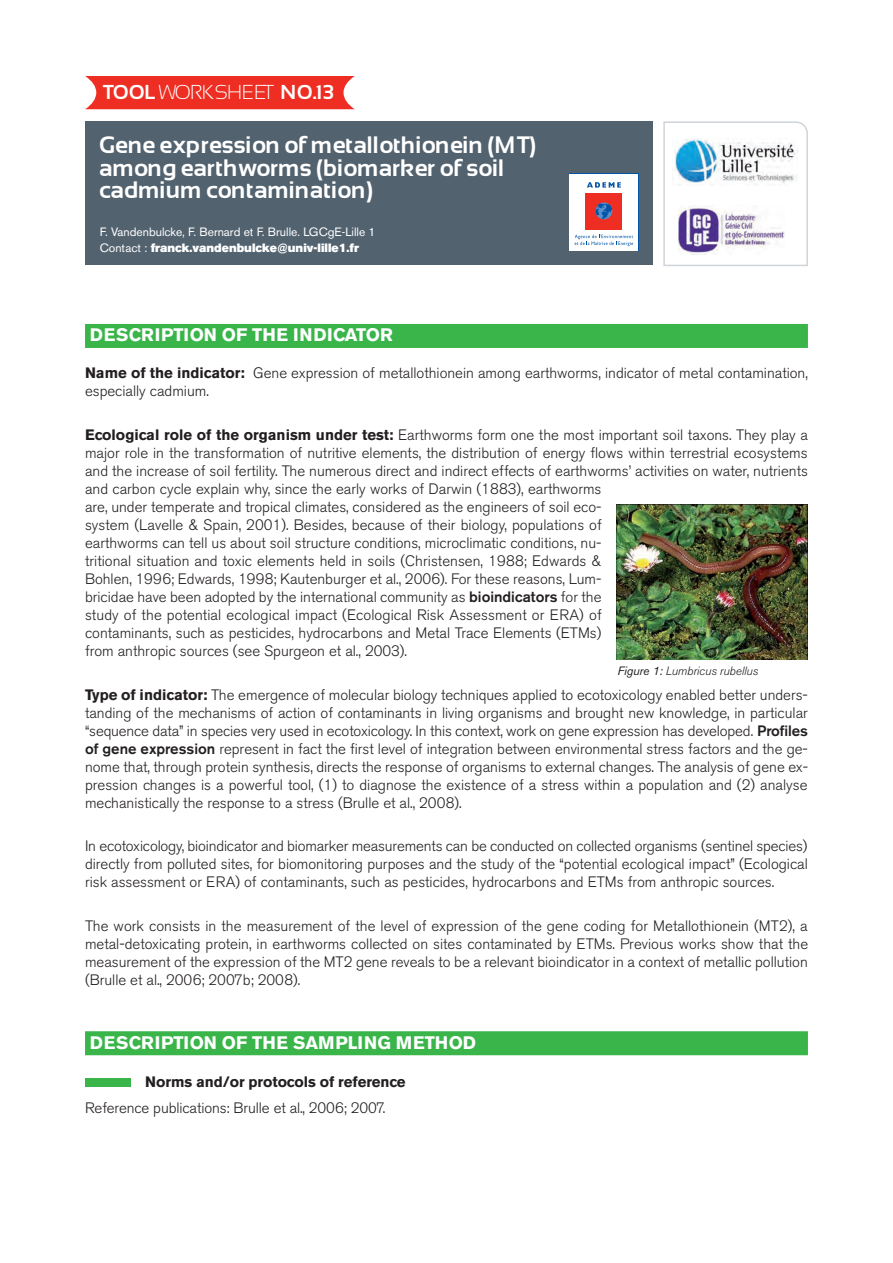
<style>
.page{position:relative;width:893px;height:1263px;background:#fff}
.page>*{position:absolute;margin:0;border:0;box-sizing:border-box;transform-origin:0 0}
.t1{font:700 23.85px/22.8px "Sansation";letter-spacing:.005em;color:#fff}
.t2{font:700 20.1px "Sansation";color:#fff}
.t3{font:700 18px "Akzidenz Grotesk BE";letter-spacing:.01em;color:#fff}
.t4{font:300 15px/18px "Akzidenz Grotesk BE";color:#231f20;text-align:justify}
.t5{font:700 15px "Akzidenz Grotesk BE";letter-spacing:-.005em;color:#231f20}
.t6{font:12px "Akzidenz Grotesk BE";color:#fff}
.t7{font:12px "Akzidenz Grotesk BE Super";color:#fff}
.t8{font:italic 300 12px "Akzidenz Grotesk BE";color:#231f20}
.s1{font-weight:300}
.s2{font-family:"Akzidenz Grotesk BE"}
.s3{font-weight:700}
.s4{font-weight:500}
.s5{font-weight:400}
</style>
<div class="page">
<div style="left:85px;top:121px;width:567px;height:144px;background:#52626f"></div>
<svg style="left:663px;top:121px;width:145px;height:145px"></svg>
<div style="left:569px;top:174px;width:69px;height:77px;background:#fff"></div>
<div style="left:586px;top:193px;width:36px;height:37px;background:#ee2e22"></div>
<svg style="left:595px;top:203px;width:17px;height:16px"></svg>
<svg style="left:587px;top:182px;width:34px;height:6px"></svg>
<svg style="left:575px;top:234px;width:58px;height:12px"></svg>
<div style="left:85px;top:324px;width:723px;height:24px;background:#3ab54a"></div>
<div style="left:85px;top:1031px;width:723px;height:24px;background:#3ab54a"></div>
<div style="left:85px;top:1078px;width:45px;height:9px;background:#3ab54a"></div>
<img style="left:679px;top:205px;width:105px;height:49px">
<img style="left:672px;top:138px;width:126px;height:48px">
<img style="left:617px;top:504px;width:191px;height:155px">
<div style="left:85px;top:76px;width:270px;height:33px;background:#ee2e22"></div>
<h2 class="t2" style="left:103px;top:80px;width:233px">TOOL<span class="s1">WORKSHEET</span> NO.13</h2>
<h1 class="t1" style="left:100px;top:133px;width:439px">Gene expression of metallothionein (MT) among earthworms (biomarker of soil cadmium contamination)</h1>
<p class="t6" style="left:100px;top:227px;width:277px">F. Vandenbulcke, F. Bernard et F. Brulle. LGCgE-Lille 1</p>
<p class="t7" style="left:100px;top:243px;width:261px"><span class="s2">Contact :</span> franck.vandenbulcke@univ-lille1.fr</p>
<p class="t3" style="left:90px;top:328px;width:304px">DESCRIPTION OF THE INDICATOR</p>
<p class="t4" style="left:85px;top:365px;width:724px"><span class="s3">Name of the indicator:</span> Gene expression of metallothionein among earthworms, indicator of metal contamination, especially cadmium.</p>
<p class="t4" style="left:85px;top:427px;width:724px;text-align:left"><span class="s3">Ecological role of the organism under test:</span> Earthworms form one the most important soil taxons. They play a major role in the transformation of nutritive elements, the distribution of energy flows within terrestrial ecosystems and the increase of soil fertility. The numerous direct and indirect effects of earthworms’ activities on water, nutrients and carbon cycle explain why, since the early works of Darwin (1883), earthworms<br>are, under temperate and tropical climates, considered as the engineers of soil eco-<br>system (Lavelle &amp; Spain, 2001). Besides, because of their biology, populations of<br>earthworms can tell us about soil structure conditions, microclimatic conditions, nu-<br>tritional situation and toxic elements held in soils (Christensen, 1988; Edwards &amp;<br>Bohlen, 1996; Edwards, 1998; Kautenburger et al., 2006). For these reasons, Lum-<br>bricidae have been adopted by the international community as <span class="s4">bioindicators</span> for the<br>study of the potential ecological impact (Ecological Risk Assessment or ERA) of<br>contaminants, such as pesticides, hydrocarbons and Metal Trace Elements (ETMs)<br>from anthropic sources (see Spurgeon et al., 2003).</p>
<p class="t4" style="left:85px;top:686px;width:724px"><span class="s3">Type of indicator:</span> The emergence of molecular biology techniques applied to ecotoxicology enabled better unders&shy;tanding of the mechanisms of action of contaminants in living organisms and brought new knowledge, in particular “sequence data” in species very used in ecotoxicology. In this context, work on gene expression has developed. <span class="s4">Profiles of gene expression</span> represent in fact the first level of integration between environmental stress factors and the ge&shy;nome that, through protein synthesis, directs the response of organisms to external changes. The analysis of gene ex&shy;pression changes is a powerful tool, (1) to diagnose the existence of a stress within a population and (2) analyse mechanistically the response to a stress (Brulle et al., 2008).</p>
<p class="t4" style="left:85px;top:838px;width:724px">In ecotoxicology, bioindicator and biomarker measurements can be conducted on collected organisms (sentinel species) directly from polluted sites, for biomonitoring purposes and the study of the “potential ecological impact” (Ecological risk assessment or ERA) of contaminants, such as pesticides, hydrocarbons and ETMs from anthropic sources.</p>
<p class="t4" style="left:85px;top:918px;width:725px">The work consists in the measurement of the level of expression of the gene coding for Metallothionein (MT2), a metal-detoxicating protein, in earthworms collected on sites contaminated by ETMs. Previous works show that the measurement of the expression of the MT2 gene reveals to be a relevant bioindicator in a context of metallic pollution (Brulle et al., 2006; 2007b; 2008).</p>
<p class="t8" style="left:617px;top:666px;width:142px"><span class="s5">Figure 1:</span> Lumbricus rubellus</p>
<p class="t3" style="left:90px;top:1035px;width:388px">DESCRIPTION OF THE SAMPLING METHOD</p>
<p class="t5" style="left:145px;top:1075px;width:262px">Norms and/or protocols of reference</p>
<p class="t4" style="left:85px;top:1100px;width:302px">Reference publications: Brulle et al., 2006; 2007.</p>
</div>
